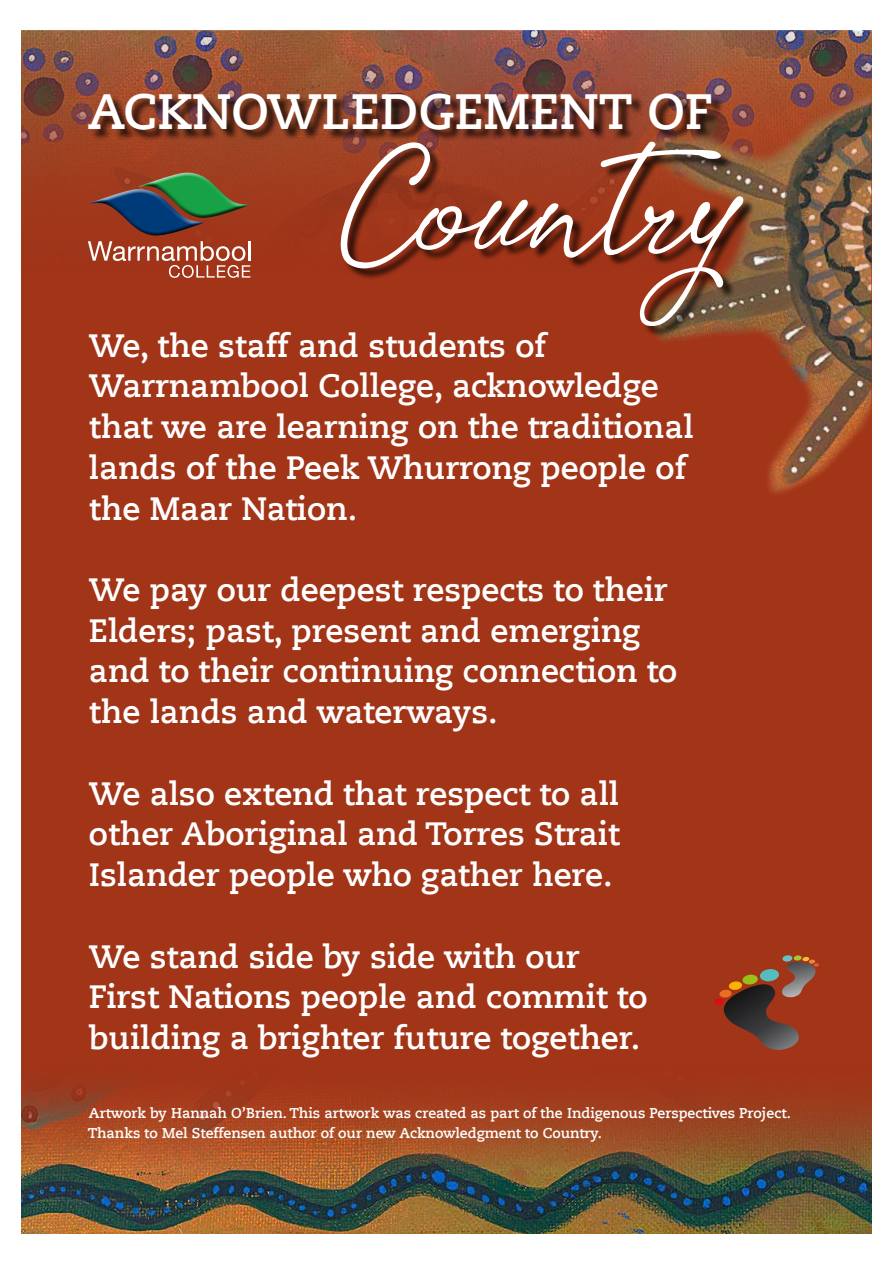
<style>
.page{position:relative;width:893px;height:1263px;background:#fff}
.page>*{position:absolute;margin:0;border:0;box-sizing:border-box;transform-origin:0 0}
.t1{font:700 49.35px "Caecilia LT Pro 75";color:#fff}
.t2{font:700 32.25px/40.7px "Caecilia LT Pro 75";color:#fff}
.t3{font:700 14.1px/20.9px "Caecilia LT Pro 75";color:#fff}
</style>
<div class="page">
<div style="left:21px;top:31px;width:850px;height:1202px;background:#a23418"></div>
<img style="left:21px;top:1087px;width:850px;height:146px">
<img style="left:21px;top:31px;width:850px;height:218px">
<div style="left:90px;top:95px;width:634px;height:47px;background:#000;opacity:.75"></div>
<img style="left:724px;top:984px;width:75px;height:66px">
<svg style="left:714px;top:981px;width:28px;height:24px"></svg>
<img style="left:742px;top:975px;width:16px;height:9px">
<img style="left:760px;top:969px;width:19px;height:12px">
<img style="left:782px;top:966px;width:33px;height:31px">
<svg style="left:782px;top:955px;width:37px;height:11px"></svg>
<svg style="left:88px;top:173px;width:163px;height:105px"></svg>
<img style="left:608px;top:78px;width:263px;height:416px">
<div style="left:342px;top:144px;width:414px;height:194px;background:#000;opacity:.75"></div>
<svg style="left:341px;top:142px;width:402px;height:184px"></svg>
<h1 class="t1" style="left:88px;top:78px;width:627px">ACKNOWLEDGEMENT OF</h1>
<p class="t2" style="left:89px;top:324px;width:606px">We, the staff and students of<br>Warrnambool College, acknowledge that we are learning on the traditional lands of the Peek Whurrong people of the Maar Nation.</p>
<p class="t2" style="left:89px;top:569px;width:590px">We pay our deepest respects to their Elders; past, present and emerging and to their continuing connection to the lands and waterways.</p>
<p class="t2" style="left:89px;top:772px;width:532px;text-align:justify">We also extend that respect to all other Aboriginal and Torres Strait Islander people who gather here.</p>
<p class="t2" style="left:89px;top:935px;width:560px">We stand side by side with our<br>First Nations people and commit to building a brighter future together.</p>
<p class="t3" style="left:88px;top:1102px;width:705px">Artwork by Hannah O’Brien. This artwork was created as part of the Indigenous Perspectives Project.<br>Thanks to Mel Steffensen author of our new Acknowledgment to Country.</p>
</div>
